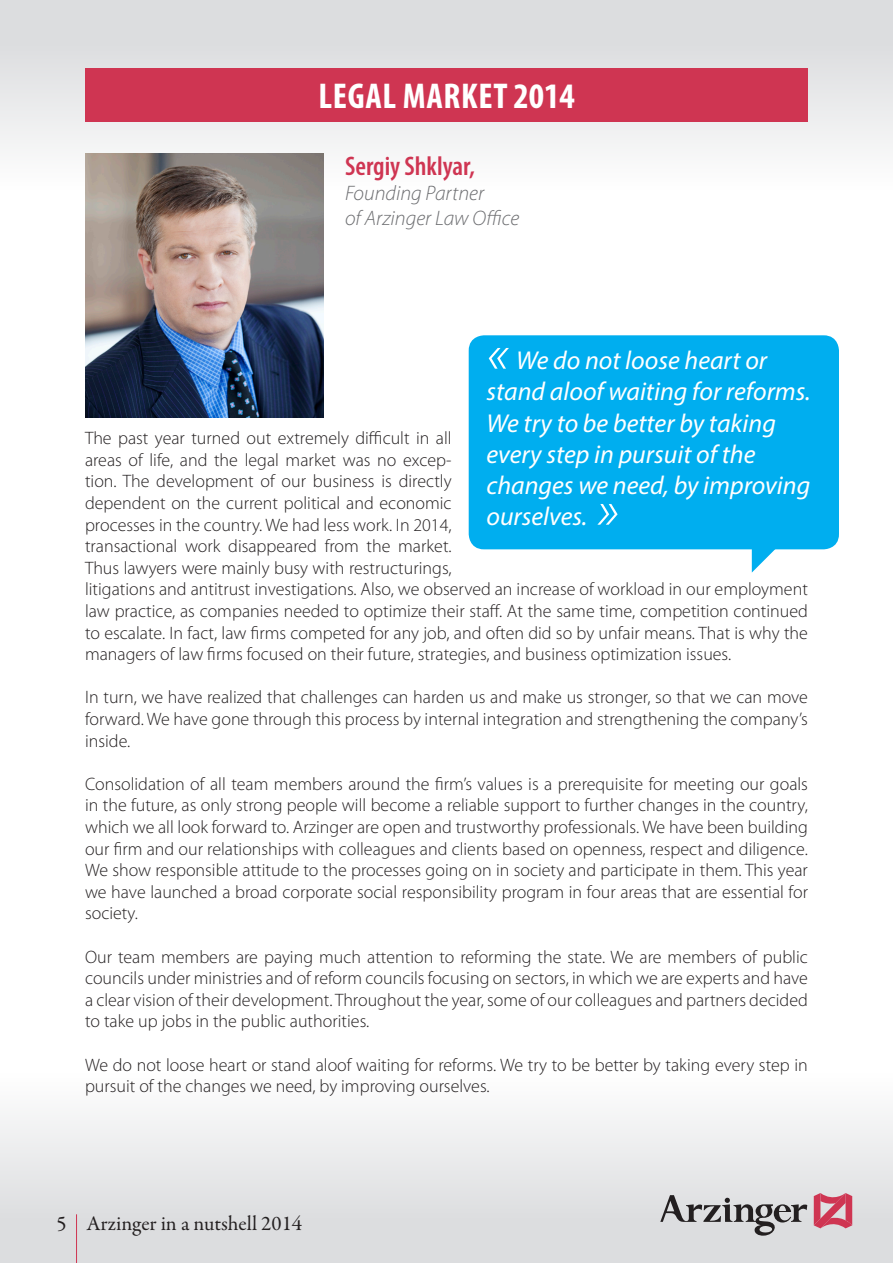
<style>
.page{position:relative;width:893px;height:1263px;background:#fff}
.page>*{position:absolute;margin:0;border:0;box-sizing:border-box;transform-origin:0 0}
.t1{font:italic 300 57.6px "Myriad Pro";color:#fff}
.t2{font:700 condensed 36px "Myriad Pro";letter-spacing:.02em;color:#fff}
.t3{font:600 condensed 27px "Myriad Pro";color:#cf3552}
.t4{font:italic 25.95px/31.2px "Myriad Pro";color:#fff}
.t5{font:italic 300 21px/25.2px "Myriad Pro";color:#6c6d70}
.t6{font:21px "Garamond Premr Pro";color:#231f20}
.t7{font:300 18px/21.6px "Myriad Pro";color:#231f20;text-align:justify}
</style>
<div class="page">
<div style="left:0;top:0;width:893px;height:189px;background:linear-gradient(to bottom,#d6d7d9,#fcfcfc)"></div>
<div style="left:0;top:1074px;width:893px;height:189px;background:linear-gradient(to bottom,#fdfdfd,#d6d7d9)"></div>
<svg style="left:814px;top:1193px;width:38px;height:35px"></svg>
<svg style="left:660px;top:1195px;width:147px;height:41px;background:#b2b2b4"></svg>
<hr style="left:76px;top:1214px;width:1px;height:49px;background:#cf3552">
<div style="left:85px;top:68px;width:723px;height:53px;background:#cf3552"></div>
<div style="left:469px;top:335px;width:370px;height:214px;background:#00aeef;border-radius:15px"></div>
<svg style="left:752px;top:549px;width:28px;height:24px"></svg>
<img style="left:86px;top:154px;width:238px;height:263px">
<p class="t2" style="left:318px;top:74px;width:258px">LEGAL MARKET 2014</p>
<p class="t3" style="left:345px;top:151px;width:131px">Sergiy Shklyar,</p>
<p class="t5" style="left:345px;top:180px;width:176px">Founding Partner<br>of Arzinger Law Office</p>
<p class="t1" style="left:486px;top:319px;width:23px">«</p>
<p class="t4" style="left:486px;top:344px;width:326px;text-indent:30px">We do not loose heart or stand aloof waiting for reforms.<br>We try to be better by taking every step in pursuit of the changes we need, by improving ourselves.</p>
<p class="t7" style="left:85px;top:427px;width:724px;text-align:left">The past year turned out extremely difficult in all<br>areas of life, and the legal market was no excep-<br>tion. The development of our business is directly<br>dependent on the current political and economic<br>processes in the country. We had less work. In 2014,<br>transactional work disappeared from the market.<br>Thus lawyers were mainly busy with restructurings,<br>litigations and antitrust investigations. Also, we observed an increase of workload in our employment law practice, as companies needed to optimize their staff. At the same time, competition continued to escalate. In fact, law firms competed for any job, and often did so by unfair means. That is why the managers of law firms focused on their future, strategies, and business optimization issues.</p>
<p class="t7" style="left:85px;top:686px;width:724px">In turn, we have realized that challenges can harden us and make us stronger, so that we can move forward. We have gone through this process by internal integration and strengthening the company’s inside.</p>
<p class="t7" style="left:85px;top:773px;width:724px">Consolidation of all team members around the firm’s values is a prerequisite for meeting our goals in the future, as only strong people will become a reliable support to further changes in the country, which we all look forward to. Arzinger are open and trustworthy professionals. We have been building our firm and our relationships with colleagues and clients based on openness, respect and diligence.<br>We show responsible attitude to the processes going on in society and participate in them. This year we have launched a broad corporate social responsibility program in four areas that are essential for society.</p>
<p class="t7" style="left:85px;top:946px;width:724px">Our team members are paying much attention to reforming the state. We are members of public councils under ministries and of reform councils focusing on sectors, in which we are experts and have a clear vision of their development. Throughout the year, some of our colleagues and partners decided to take up jobs in the public authorities.</p>
<p class="t7" style="left:85px;top:1054px;width:724px">We do not loose heart or stand aloof waiting for reforms. We try to be better by taking every step in pursuit of the changes we need, by improving ourselves.</p>
<p class="t1" style="left:597px;top:475px;width:23px">»</p>
<p class="t6" style="left:56px;top:1210px;width:247px">5 Arzinger in a nutshell 2014</p>
</div>
